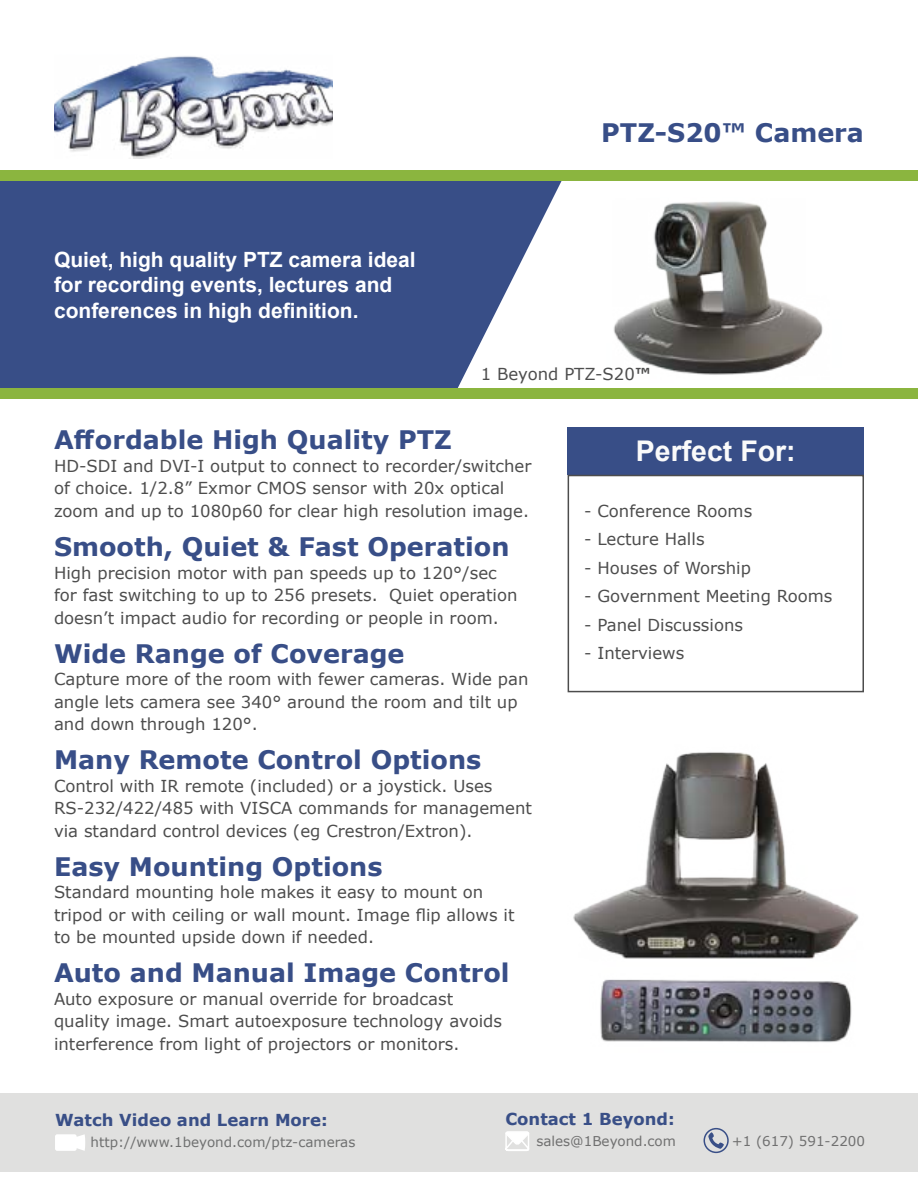
<style>
.page{position:relative;width:918px;height:1188px;background:#fff}
.page>*{position:absolute;margin:0;border:0;box-sizing:border-box;transform-origin:0 0}
.t1{font:700 28.5px "Arial";color:#fafafa}
.t2{font:700 25.5px "Verdana";color:#384e87}
.t3{font:700 21px/25.2px "Arial";color:#fff}
.t4{font:16.5px/22.5px "Verdana";color:#4d4d4d}
.t5{font:700 16.5px "Verdana";color:#394f87}
.t6{font:13.5px "Verdana";color:#6f7070}
.t7{font:13.5px "Verdana";color:#707070}
.s1{font-weight:700}
</style>
<div class="page">
<div style="left:0;top:180px;width:568px;height:211px;background:#384e87"></div>
<svg style="left:458px;top:181px;width:110px;height:207px;fill:#fff"></svg>
<div style="left:0;top:388px;width:918px;height:10px;background:#8bb53f"></div>
<div style="left:0;top:170px;width:918px;height:11px;background:#8bb53f"></div>
<img style="left:613px;top:201px;width:210px;height:174px">
<img style="left:573px;top:752px;width:286px;height:291px">
<img style="left:54px;top:56px;width:279px;height:103px">
<div style="left:568px;top:427px;width:296px;height:48px;background:#384e87"></div>
<div style="left:568px;top:475px;width:296px;height:217px;border:2px solid #4d4d4d"></div>
<div style="left:0;top:1093px;width:918px;height:79px;background:#e0e0df"></div>
<svg style="left:505px;top:1131px;width:25px;height:20px"></svg>
<svg style="left:55px;top:1134px;width:30px;height:17px"></svg>
<div style="left:704px;top:1128px;width:25px;height:25px;border:2px solid #394f87;border-radius:50%"></div>
<svg style="left:708px;top:1132px;width:16px;height:17px"></svg>
<p class="t3" style="left:54px;top:248px;width:363px">Quiet, high quality PTZ camera ideal for recording events, lectures and conferences in high definition.</p>
<h2 class="t2" style="left:601px;top:115px;width:264px">PTZ-S20™ Camera</h2>
<p class="t4" style="left:481px;top:363px;width:172px">1 Beyond PTZ-S20<span class="s1">™</span></p>
<h2 class="t2" style="left:54px;top:422px;width:399px">Affordable High Quality PTZ</h2>
<p class="t4" style="left:54px;top:455px;width:479px">HD-SDI and DVI-I output to connect to recorder/switcher of choice. 1/2.8” Exmor CMOS sensor with 20x optical zoom and up to 1080p60 for clear high resolution image.</p>
<h2 class="t2" style="left:54px;top:529px;width:457px">Smooth, Quiet &amp; Fast Operation</h2>
<p class="t4" style="left:54px;top:561px;width:465px">High precision motor with pan speeds up to 120°/sec for fast switching to up to 256 presets. Quiet operation doesn’t impact audio for recording or people in room.</p>
<h2 class="t2" style="left:54px;top:635px;width:352px">Wide Range of Coverage</h2>
<p class="t4" style="left:54px;top:668px;width:476px">Capture more of the room with fewer cameras. Wide pan angle lets camera see 340° around the room and tilt up and down through 120°.</p>
<h2 class="t2" style="left:54px;top:742px;width:429px">Many Remote Control Options</h2>
<p class="t4" style="left:54px;top:774px;width:480px">Control with IR remote (included) or a joystick. Uses<br>RS-232/422/485 with VISCA commands for management via standard control devices (eg Crestron/Extron).</p>
<h2 class="t2" style="left:54px;top:848px;width:330px">Easy Mounting Options</h2>
<p class="t4" style="left:54px;top:881px;width:462px">Standard mounting hole makes it easy to mount on tripod or with ceiling or wall mount. Image flip allows it to be mounted upside down if needed.</p>
<h2 class="t2" style="left:54px;top:955px;width:457px">Auto and Manual Image Control</h2>
<p class="t4" style="left:54px;top:987px;width:450px">Auto exposure or manual override for broadcast quality image. Smart autoexposure technology avoids interference from light of projectors or monitors.</p>
<h1 class="t1" style="left:636px;top:431px;width:161px">Perfect For:</h1>
<p class="t4" style="left:584px;top:499px;width:170px">- Conference Rooms</p>
<p class="t4" style="left:584px;top:528px;width:122px">- Lecture Halls</p>
<p class="t4" style="left:584px;top:556px;width:168px">- Houses of Worship</p>
<p class="t4" style="left:584px;top:585px;width:250px">- Government Meeting Rooms</p>
<p class="t4" style="left:584px;top:613px;width:161px">- Panel Discussions</p>
<p class="t4" style="left:584px;top:642px;width:102px">- Interviews</p>
<p class="t5" style="left:55px;top:1109px;width:274px">Watch Video and Learn More:</p>
<p class="t6" style="left:91px;top:1133px;width:266px">http://www.1beyond.com/ptz-cameras</p>
<p class="t5" style="left:505px;top:1108px;width:171px">Contact 1 Beyond:</p>
<p class="t7" style="left:536px;top:1131px;width:141px">sales@1Beyond.com</p>
<p class="t7" style="left:732px;top:1131px;width:135px">+1 (617) 591-2200</p>
</div>
